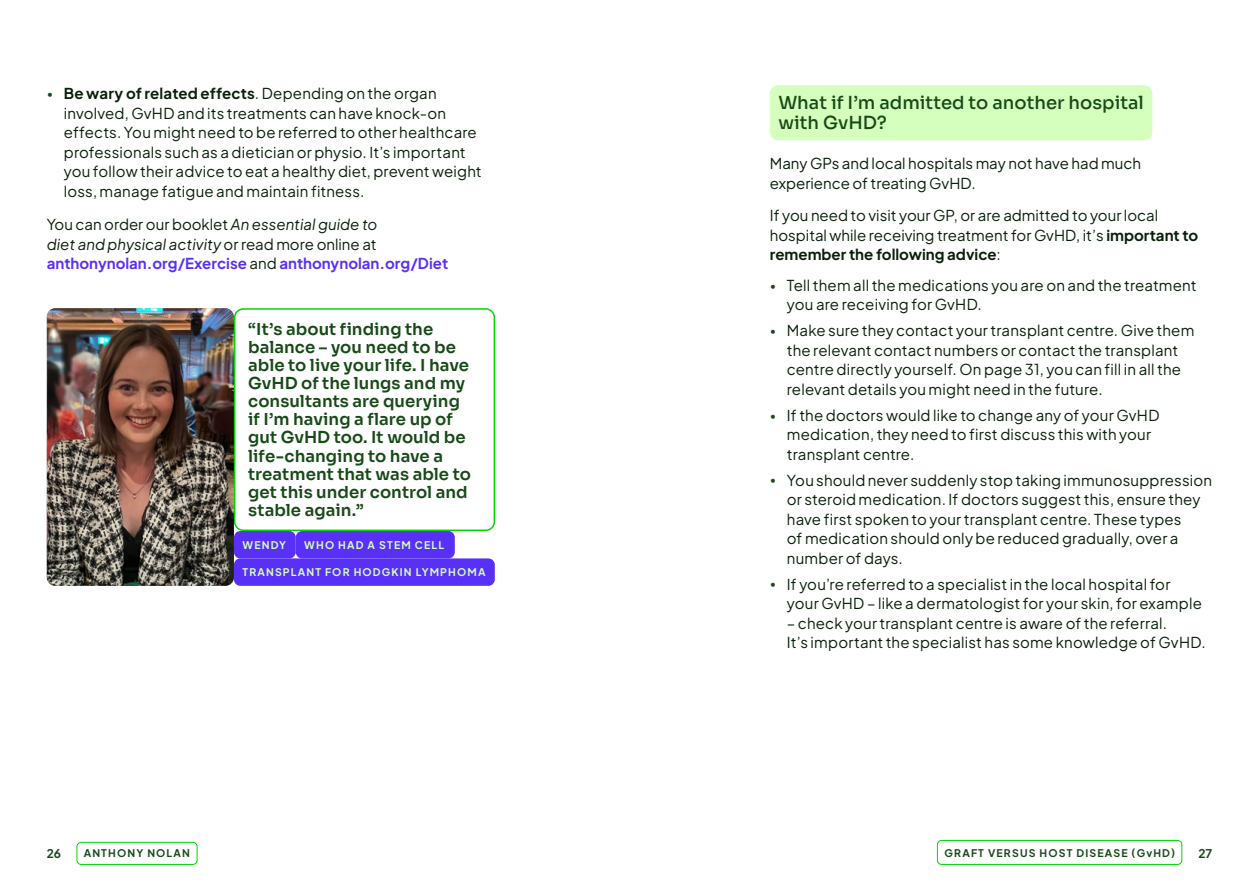
<style>
.page{position:relative;width:1259px;height:893px;background:#fff}
.page>*{position:absolute;margin:0;border:0;box-sizing:border-box;transform-origin:0 0}
.t1{font:500 18px/19.8px "Sora";color:#174a17}
.t2{font:600 16.5px/18.1px "Sora";color:#174a17}
.t3{font:15px/19.5px "Plus Jakarta Sans";letter-spacing:.01em;color:#0a1f0a}
.t4{font:700 15px/19.5px "Plus Jakarta Sans";color:#5930f7}
.t5{font:700 12px "Plus Jakarta Sans";color:#174a17}
.t6{font:700 10.5px "Plus Jakarta Sans";letter-spacing:.11em;color:#d4ffbd}
.t7{font:700 10.5px "Plus Jakarta Sans";letter-spacing:.11em;color:#174a17}
.s1{font-size:12px;color:#174a17}
.s2{font-weight:700}
.s3{font-weight:400;color:#0a1f0a}
.s4{font-weight:400;font-style:italic;color:#0a1f0a}
</style>
<div class="page">
<div style="left:77px;top:842px;width:120px;height:23px;border:1px solid #00d600;border-radius:4px"></div>
<div style="left:937px;top:840px;width:245px;height:25px;border:1px solid #00d600;border-radius:4px"></div>
<div style="left:234px;top:308px;width:261px;height:223px;border:2px solid #00d600;border-radius:9px"></div>
<div style="left:770px;top:85px;width:382px;height:55px;background:#d4ffbd;border-radius:9px"></div>
<div style="left:234px;top:531px;width:62px;height:27px;background:#5930f7;border-radius:6px"></div>
<div style="left:296px;top:531px;width:159px;height:27px;background:#5930f7;border-radius:6px"></div>
<div style="left:234px;top:558px;width:261px;height:28px;background:#5930f7;border-radius:6px"></div>
<img style="left:47px;top:308px;width:187px;height:278px">
<p class="t3" style="left:64px;top:82px;width:419px;text-indent:-17px"><span class="s1">•</span> <span class="s2">Be wary of related effects</span>. Depending on the organ involved, GvHD and its treatments can have knock-on effects. You might need to be referred to other healthcare professionals such as a dietician or physio. It’s important you follow their advice to eat a healthy diet, prevent weight loss, manage fatigue and maintain fitness.</p>
<p class="t4" style="left:47px;top:213px;width:403px"><span class="s3">You can order our booklet</span> <span class="s4">An essential guide to<br>diet and physical activity</span> <span class="s3">or read more online at </span>anthonynolan.org/Exercise <span class="s3">and</span> anthonynolan.org/Diet</p>
<p class="t2" style="left:248px;top:318px;width:224px">“It’s about finding the balance – you need to be able to live your life. I have<br>GvHD of the lungs and my consultants are querying if I’m having a flare up of gut GvHD too. It would be life-changing to have a treatment that was able to get this under control and stable again.”</p>
<p class="t6" style="left:242px;top:535px;width:45px">WENDY</p>
<p class="t6" style="left:304px;top:535px;width:141px">WHO HAD A STEM CELL</p>
<p class="t6" style="left:242px;top:563px;width:244px">TRANSPLANT FOR HODGKIN LYMPHOMA</p>
<p class="t1" style="left:778px;top:91px;width:367px">What if I’m admitted to another hospital with GvHD?</p>
<p class="t3" style="left:770px;top:153px;width:373px">Many GPs and local hospitals may not have had much experience of treating GvHD.</p>
<p class="t3" style="left:770px;top:204px;width:430px">If you need to visit your GP, or are admitted to your local hospital while receiving treatment for GvHD, it’s <span class="s2">important to remember the following advice</span>:</p>
<p class="t3" style="left:787px;top:274px;width:411px;text-indent:-17px"><span class="s1">•</span> Tell them all the medications you are on and the treatment you are receiving for GvHD.</p>
<p class="t3" style="left:787px;top:319px;width:409px;text-indent:-17px"><span class="s1">•</span> Make sure they contact your transplant centre. Give them the relevant contact numbers or contact the transplant centre directly yourself. On page 31, you can fill in all the relevant details you might need in the future.</p>
<p class="t3" style="left:787px;top:404px;width:374px;text-indent:-17px"><span class="s1">•</span> If the doctors would like to change any of your GvHD medication, they need to first discuss this with your transplant centre.</p>
<p class="t3" style="left:787px;top:469px;width:427px;text-indent:-17px"><span class="s1">•</span> You should never suddenly stop taking immunosuppression or steroid medication. If doctors suggest this, ensure they have first spoken to your transplant centre. These types<br>of medication should only be reduced gradually, over a number of days.</p>
<p class="t3" style="left:787px;top:573px;width:416px;text-indent:-17px"><span class="s1">•</span> If you’re referred to a specialist in the local hospital for your GvHD – like a dermatologist for your skin, for example</p>
<p class="t3" style="left:787px;top:612px;width:420px">– check your transplant centre is aware of the referral.<br>It’s important the specialist has some knowledge of GvHD.</p>
<p class="t5" style="left:47px;top:843px;width:16px">26</p>
<p class="t7" style="left:84px;top:844px;width:108px">ANTHONY NOLAN</p>
<p class="t7" style="left:944px;top:843px;width:232px">GRAFT VERSUS HOST DISEASE (GvHD)</p>
<p class="t5" style="left:1198px;top:842px;width:15px">27</p>
</div>
